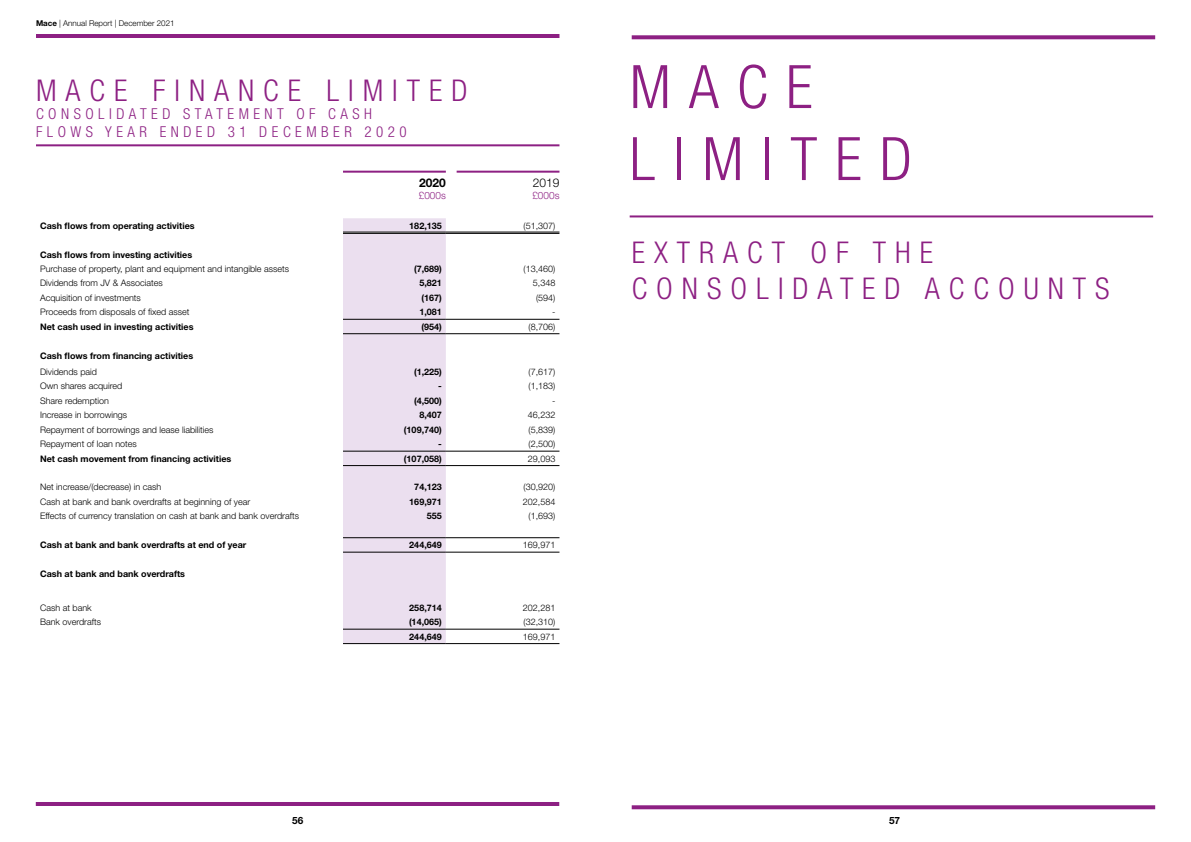
<style>
.page{position:relative;width:1191px;height:842px;background:#fff}
.page>*{position:absolute;margin:0;border:0;box-sizing:border-box;transform-origin:0 0}
.t1{font:300 condensed 60px/72px "Helvetica Neue LT Std";letter-spacing:.3em;color:#8d2083}
.t2{font:300 condensed 30px/36px "Helvetica Neue LT Std";letter-spacing:.3em;color:#8d2083}
.t3{font:300 condensed 15px/18px "Helvetica Neue LT Std";letter-spacing:.3em;color:#8d2083}
.t4{font:300 12px "Helvetica Neue LT Std";color:#000}
.t5{font:700 12px "Helvetica Neue LT Std";color:#000}
.t6{font:300 10px "Helvetica Neue LT Std";color:#8d2083}
.t7{font:700 10px "Helvetica Neue LT Std";color:#000}
.t8{font:300 9px "Helvetica Neue LT Std";color:#000}
.t9{font:700 9px "Helvetica Neue LT Std";color:#000}
.t10{font:300 8px "Helvetica Neue LT Std";color:#000}
.s1{font-weight:700}
</style>
<div class="page">
<hr style="left:36px;top:802px;width:523px;height:4px;background:#8d2083">
<hr style="left:36px;top:144px;width:523px;height:2px;background:#8d2083">
<hr style="left:456px;top:171px;width:103px;height:2px;background:#8d2083">
<hr style="left:343px;top:171px;width:103px;height:2px;background:#8d2083">
<hr style="left:36px;top:34px;width:523px;height:4px;background:#8d2083">
<div style="left:343px;top:218px;width:103px;height:425px;background:#ebdfef"></div>
<hr style="left:343px;top:319px;width:103px;height:1px;background:#000">
<hr style="left:446px;top:319px;width:113px;height:1px;background:#000">
<hr style="left:343px;top:333px;width:103px;height:1px;background:#000">
<hr style="left:446px;top:333px;width:113px;height:1px;background:#000">
<hr style="left:343px;top:451px;width:103px;height:1px;background:#000">
<hr style="left:446px;top:451px;width:113px;height:1px;background:#000">
<hr style="left:343px;top:465px;width:103px;height:1px;background:#000">
<hr style="left:446px;top:465px;width:113px;height:1px;background:#000">
<hr style="left:343px;top:537px;width:103px;height:1px;background:#000">
<hr style="left:446px;top:537px;width:113px;height:1px;background:#000">
<hr style="left:343px;top:552px;width:103px;height:1px;background:#000">
<hr style="left:446px;top:552px;width:113px;height:1px;background:#000">
<hr style="left:343px;top:629px;width:103px;height:1px;background:#000">
<hr style="left:446px;top:629px;width:113px;height:1px;background:#000">
<hr style="left:343px;top:643px;width:103px;height:1px;background:#000">
<hr style="left:446px;top:643px;width:113px;height:1px;background:#000">
<hr style="left:343px;top:232px;width:103px;height:1px;background:#000">
<hr style="left:343px;top:233px;width:103px;height:1px;background:#000">
<hr style="left:446px;top:232px;width:113px;height:1px;background:#000">
<hr style="left:446px;top:233px;width:113px;height:1px;background:#000">
<svg style="left:631px;top:805px;width:524px;height:4px;background:#95308c"></svg>
<svg style="left:631px;top:35px;width:524px;height:4px;background:#95318c"></svg>
<hr style="left:629px;top:215px;width:524px;height:2px;background:#8d2083">
<p class="t10" style="left:36px;top:18px;width:140px"><span class="s1">Mace</span> | Annual Report | December 2021</p>
<h2 class="t2" style="left:36px;top:72px;width:433px">MACE FINANCE LIMITED</h2>
<h3 class="t3" style="left:36px;top:104px;width:372px">CONSOLIDATED STATEMENT OF CASH<br>FLOWS YEAR ENDED 31 DECEMBER 2020</h3>
<h3 class="t5" style="left:419px;top:175px;width:28px">2020</h3>
<p class="t6" style="left:419px;top:189px;width:29px">£000s</p>
<h3 class="t4" style="left:533px;top:175px;width:28px">2019</h3>
<p class="t6" style="left:532px;top:189px;width:29px">£000s</p>
<p class="t9" style="left:40px;top:220px;width:156px">Cash flows from operating activities</p>
<p class="t9" style="left:409px;top:220px;width:34px">182,135</p>
<p class="t8" style="left:523px;top:220px;width:33px">(51,307)</p>
<p class="t9" style="left:40px;top:249px;width:154px">Cash flows from investing activities</p>
<p class="t8" style="left:40px;top:263px;width:251px">Purchase of property, plant and equipment and intangible assets</p>
<p class="t9" style="left:414px;top:263px;width:29px">(7,689)</p>
<p class="t8" style="left:523px;top:263px;width:33px">(13,460)</p>
<p class="t8" style="left:40px;top:278px;width:124px">Dividends from JV &amp; Associates</p>
<p class="t9" style="left:419px;top:278px;width:24px">5,821</p>
<p class="t8" style="left:533px;top:278px;width:24px">5,348</p>
<p class="t8" style="left:40px;top:292px;width:102px">Acquisition of investments</p>
<p class="t9" style="left:421px;top:292px;width:22px">(167)</p>
<p class="t8" style="left:536px;top:292px;width:21px">(594)</p>
<p class="t8" style="left:40px;top:307px;width:151px">Proceeds from disposals of fixed asset</p>
<p class="t9" style="left:419px;top:306px;width:24px">1,081</p>
<p class="t8" style="left:552px;top:307px;width:5px">-</p>
<p class="t9" style="left:40px;top:321px;width:155px">Net cash used in investing activities</p>
<p class="t9" style="left:421px;top:321px;width:22px">(954)</p>
<p class="t8" style="left:528px;top:321px;width:28px">(8,706)</p>
<p class="t9" style="left:40px;top:350px;width:155px">Cash flows from financing activities</p>
<p class="t8" style="left:40px;top:366px;width:58px">Dividends paid</p>
<p class="t9" style="left:414px;top:366px;width:29px">(1,225)</p>
<p class="t8" style="left:528px;top:366px;width:28px">(7,617)</p>
<p class="t8" style="left:40px;top:381px;width:84px">Own shares acquired</p>
<p class="t9" style="left:438px;top:381px;width:5px">-</p>
<p class="t8" style="left:528px;top:381px;width:28px">(1,183)</p>
<p class="t8" style="left:40px;top:395px;width:71px">Share redemption</p>
<p class="t9" style="left:414px;top:395px;width:29px">(4,500)</p>
<p class="t8" style="left:552px;top:395px;width:5px">-</p>
<p class="t8" style="left:40px;top:410px;width:89px">Increase in borrowings</p>
<p class="t9" style="left:419px;top:409px;width:24px">8,407</p>
<p class="t8" style="left:528px;top:410px;width:29px">46,232</p>
<p class="t8" style="left:40px;top:424px;width:175px">Repayment of borrowings and lease liabilities</p>
<p class="t9" style="left:404px;top:424px;width:39px">(109,740)</p>
<p class="t8" style="left:528px;top:424px;width:28px">(5,839)</p>
<p class="t8" style="left:40px;top:438px;width:98px">Repayment of loan notes</p>
<p class="t9" style="left:438px;top:438px;width:5px">-</p>
<p class="t8" style="left:528px;top:438px;width:28px">(2,500)</p>
<p class="t9" style="left:40px;top:453px;width:193px">Net cash movement from financing activities</p>
<p class="t9" style="left:404px;top:453px;width:39px">(107,058)</p>
<p class="t8" style="left:528px;top:453px;width:29px">29,093</p>
<p class="t8" style="left:40px;top:482px;width:123px">Net increase/(decrease) in cash</p>
<p class="t9" style="left:414px;top:482px;width:29px">74,123</p>
<p class="t8" style="left:523px;top:482px;width:33px">(30,920)</p>
<p class="t8" style="left:40px;top:496px;width:212px">Cash at bank and bank overdrafts at beginning of year</p>
<p class="t9" style="left:409px;top:496px;width:34px">169,971</p>
<p class="t8" style="left:523px;top:496px;width:34px">202,584</p>
<p class="t8" style="left:40px;top:511px;width:260px">Effects of currency translation on cash at bank and bank overdrafts</p>
<p class="t9" style="left:427px;top:510px;width:17px">555</p>
<p class="t8" style="left:528px;top:511px;width:28px">(1,693)</p>
<p class="t9" style="left:40px;top:539px;width:208px">Cash at bank and bank overdrafts at end of year</p>
<p class="t9" style="left:409px;top:539px;width:34px">244,649</p>
<p class="t8" style="left:523px;top:539px;width:34px">169,971</p>
<p class="t9" style="left:40px;top:568px;width:147px">Cash at bank and bank overdrafts</p>
<p class="t8" style="left:40px;top:602px;width:53px">Cash at bank</p>
<p class="t9" style="left:409px;top:602px;width:34px">258,714</p>
<p class="t8" style="left:523px;top:602px;width:34px">202,281</p>
<p class="t8" style="left:40px;top:616px;width:63px">Bank overdrafts</p>
<p class="t9" style="left:409px;top:616px;width:34px">(14,065)</p>
<p class="t8" style="left:523px;top:616px;width:33px">(32,310)</p>
<p class="t9" style="left:409px;top:631px;width:34px">244,649</p>
<p class="t8" style="left:523px;top:631px;width:34px">169,971</p>
<h1 class="t1" style="left:629px;top:50px;width:284px">MACE<br>LIMITED</h1>
<h2 class="t2" style="left:631px;top:235px;width:479px">EXTRACT OF THE<br>CONSOLIDATED ACCOUNTS</h2>
<p class="t7" style="left:292px;top:814px;width:13px">56</p>
<p class="t7" style="left:889px;top:814px;width:13px">57</p>
</div>
